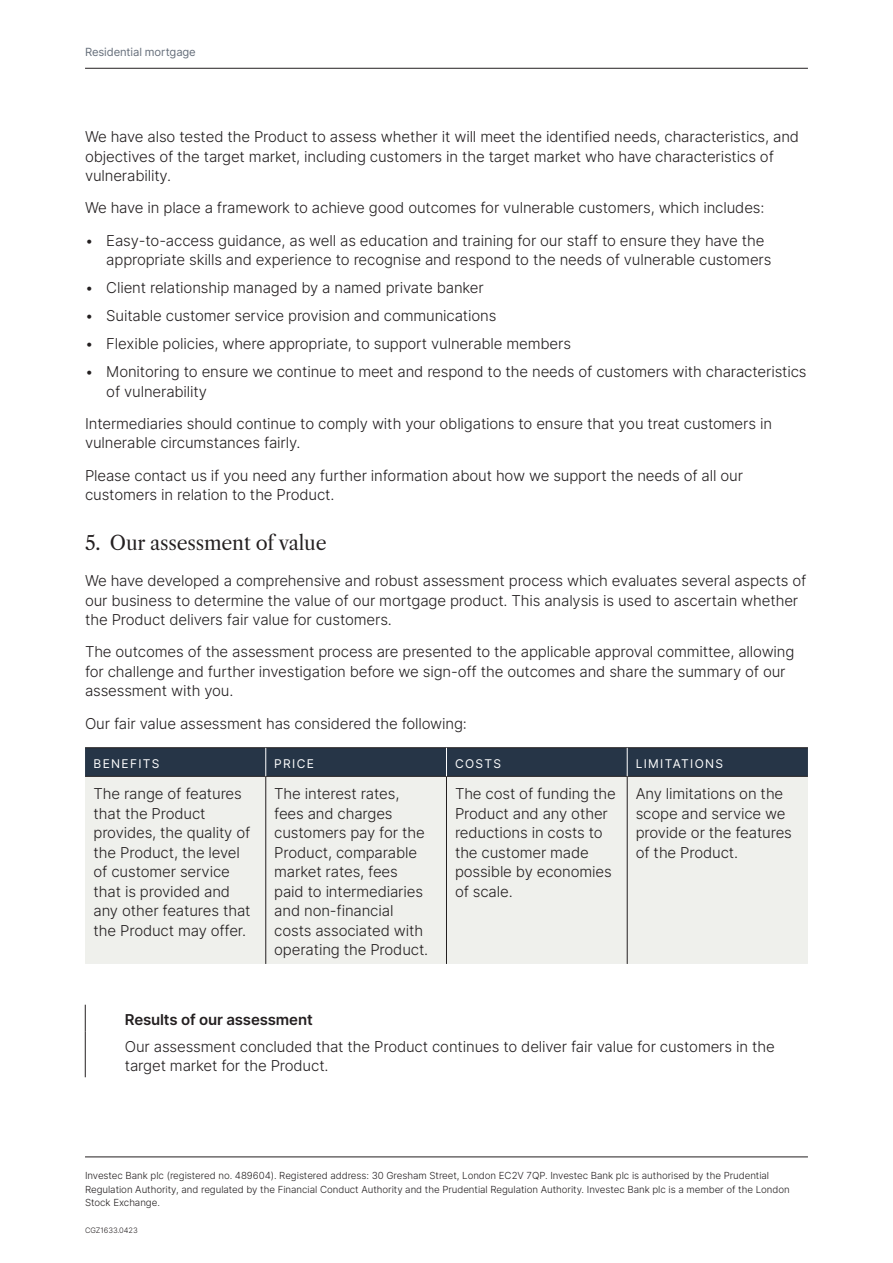
<style>
.page{position:relative;width:893px;height:1263px;background:#fff}
.page>*{position:absolute;margin:0;border:0;box-sizing:border-box;transform-origin:0 0}
.B_headings{font:19.5px "Libre Caslon Text";letter-spacing:-.01em;color:#231f20}
.body_copy{font:300 15px/19.5px "Inter";letter-spacing:-.01em;color:#231f20}
.Bold_headings{font:600 15px "Inter";letter-spacing:-.01em;color:#231f20}
.Table_header{font:12px "Inter";letter-spacing:.11em;color:#fff}
.t1{font:11.25px "Inter";letter-spacing:-.01em;color:#666f7b}
.Body_text{font:300 9.75px/13.5px "Inter";letter-spacing:-.005em;color:#231f20}
.Body_text-2{font:300 7.5px "Inter";letter-spacing:-.005em;color:#231f20}
</style>
<div class="page">
<hr style="left:85px;top:68px;width:723px;height:1px;background:#231f20">
<div style="left:85px;top:777px;width:723px;height:187px;background:#eff0ec"></div>
<hr style="left:85px;top:747px;width:181px;height:1px;background:#231f20">
<hr style="left:266px;top:747px;width:180px;height:1px;background:#231f20">
<hr style="left:446px;top:747px;width:181px;height:1px;background:#231f20">
<hr style="left:627px;top:747px;width:181px;height:1px;background:#231f20">
<hr style="left:85px;top:776px;width:181px;height:1px;background:#231f20">
<hr style="left:266px;top:776px;width:180px;height:1px;background:#231f20">
<hr style="left:265px;top:777px;width:1px;height:187px;background:#231f20">
<hr style="left:446px;top:776px;width:181px;height:1px;background:#231f20">
<hr style="left:446px;top:777px;width:1px;height:187px;background:#231f20">
<hr style="left:627px;top:776px;width:181px;height:1px;background:#231f20">
<hr style="left:627px;top:777px;width:1px;height:187px;background:#231f20">
<div style="left:85px;top:748px;width:723px;height:28px;background:#263547"></div>
<svg style="left:85px;top:1005px;width:1px;height:26px"></svg>
<hr style="left:85px;top:1031px;width:1px;height:46px;background:#231f20">
<hr style="left:85px;top:1157px;width:723px;height:1px;background:#231f20">
<p class="t1" style="left:85px;top:43px;width:112px">Residential mortgage</p>
<p class="body_copy" style="left:85px;top:127px;width:715px">We have also tested the Product to assess whether it will meet the identified needs, characteristics, and objectives of the target market, including customers in the target market who have characteristics of vulnerability.</p>
<p class="body_copy" style="left:85px;top:198px;width:681px">We have in place a framework to achieve good outcomes for vulnerable customers, which includes:</p>
<p class="body_copy" style="left:106px;top:230px;width:667px;text-indent:-21px">• Easy-to-access guidance, as well as education and training for our staff to ensure they have the appropriate skills and experience to recognise and respond to the needs of vulnerable customers</p>
<p class="body_copy" style="left:85px;top:278px;width:400px">• Client relationship managed by a named private banker</p>
<p class="body_copy" style="left:85px;top:306px;width:413px">• Suitable customer service provision and communications</p>
<p class="body_copy" style="left:85px;top:334px;width:487px">• Flexible policies, where appropriate, to support vulnerable members</p>
<p class="body_copy" style="left:106px;top:362px;width:702px;text-indent:-21px">• Monitoring to ensure we continue to meet and respond to the needs of customers with characteristics of vulnerability</p>
<p class="body_copy" style="left:85px;top:413px;width:688px">Intermediaries should continue to comply with your obligations to ensure that you treat customers in vulnerable circumstances fairly.</p>
<p class="body_copy" style="left:85px;top:465px;width:659px">Please contact us if you need any further information about how we support the needs of all our customers in relation to the Product.</p>
<p class="B_headings" style="left:85px;top:531px;width:243px">5. Our assessment of value</p>
<p class="body_copy" style="left:85px;top:571px;width:723px">We have developed a comprehensive and robust assessment process which evaluates several aspects of our business to determine the value of our mortgage product. This analysis is used to ascertain whether the Product delivers fair value for customers.</p>
<p class="body_copy" style="left:85px;top:642px;width:711px">The outcomes of the assessment process are presented to the applicable approval committee, allowing for challenge and further investigation before we sign-off the outcomes and share the summary of our assessment with you.</p>
<p class="body_copy" style="left:85px;top:713px;width:383px">Our fair value assessment has considered the following:</p>
<p class="Table_header" style="left:94px;top:755px;width:68px">BENEFITS</p>
<p class="Table_header" style="left:274px;top:755px;width:41px">PRICE</p>
<p class="Table_header" style="left:455px;top:755px;width:48px">COSTS</p>
<p class="Table_header" style="left:636px;top:755px;width:89px">LIMITATIONS</p>
<p class="body_copy" style="left:94px;top:784px;width:159px">The range of features that the Product provides, the quality of the Product, the level of customer service that is provided and any other features that the Product may offer.</p>
<p class="body_copy" style="left:274px;top:784px;width:156px">The interest rates, fees and charges customers pay for the<br>Product, comparable market rates, fees paid to intermediaries and non-financial costs associated with operating the Product.</p>
<p class="body_copy" style="left:455px;top:784px;width:162px">The cost of funding the<br>Product and any other reductions in costs to the customer made possible by economies of scale.</p>
<p class="body_copy" style="left:636px;top:784px;width:158px">Any limitations on the scope and service we provide or the features of the Product.</p>
<p class="Bold_headings" style="left:125px;top:1009px;width:189px">Results of our assessment</p>
<p class="body_copy" style="left:125px;top:1036px;width:651px">Our assessment concluded that the Product continues to deliver fair value for customers in the target market for the Product.</p>
<p class="Body_text" style="left:85px;top:1169px;width:706px">Investec Bank plc (registered no. 489604). Registered address: 30 Gresham Street, London EC2V 7QP. Investec Bank plc is authorised by the Prudential<br>Regulation Authority, and regulated by the Financial Conduct Authority and the Prudential Regulation Authority. Investec Bank plc is a member of the London<br>Stock Exchange.</p>
<p class="Body_text-2" style="left:85px;top:1225px;width:54px">CGZ1633.0423</p>
</div>
